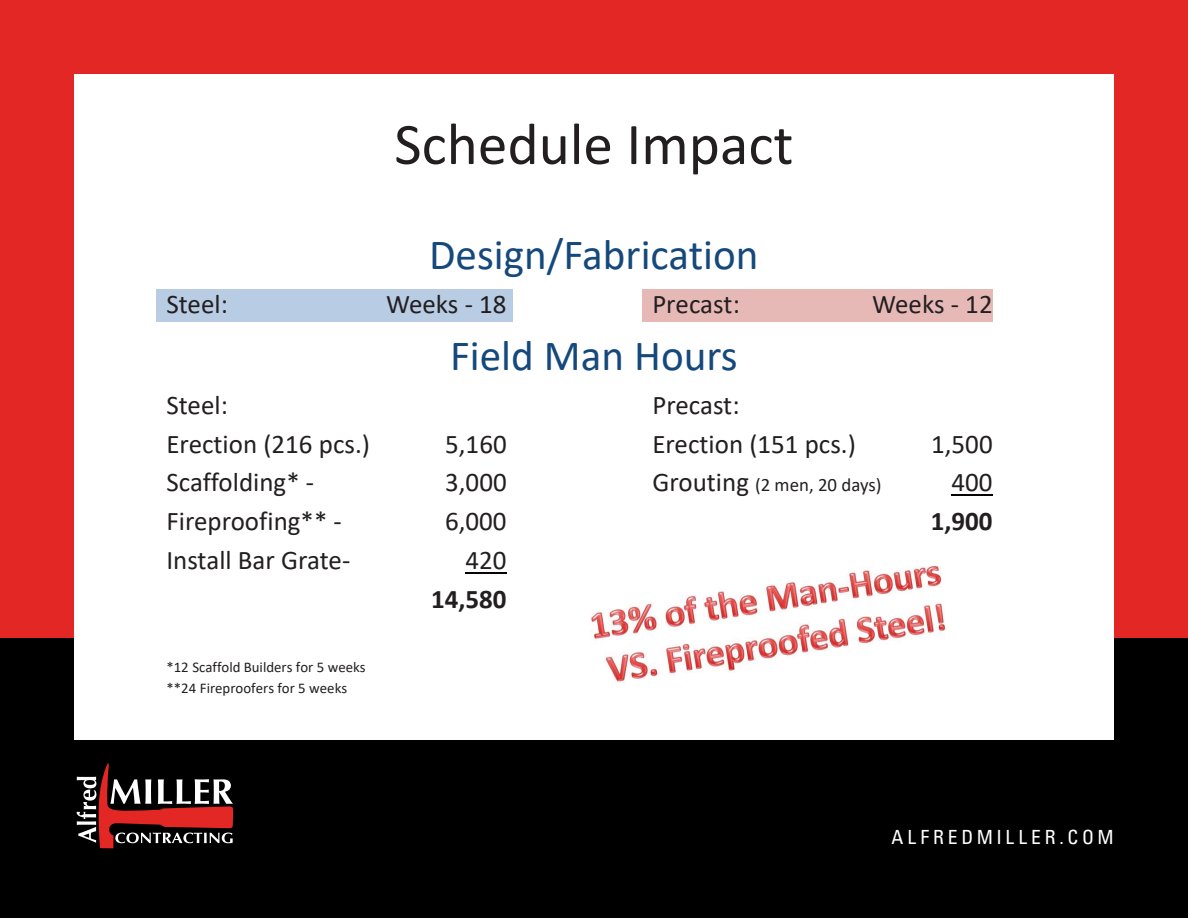
<style>
.page{position:relative;width:1188px;height:918px;background:#fff}
.page>*{position:absolute;margin:0;border:0;box-sizing:border-box;transform-origin:0 0}
.t1{font:59.4px "Calibri";color:#231f20}
.t2{font:43.2px "Calibri";color:#15497c}
.t3{font:27px "Calibri";color:#231f20}
.t4{font:700 27px "Calibri";color:#231f20}
.t5{font:condensed 19.5px "Univers";letter-spacing:.195em;color:#fff}
.t6{font:18.9px "Calibri";color:#231f20}
.t7{font:14.85px/21.5px "Calibri";color:#231f20}
.s1{font-size:27px}
</style>
<div class="page">
<div style="left:0;top:0;width:1188px;height:727px;background:#e22725"></div>
<div style="left:0;top:638px;width:1188px;height:280px;background:#000001"></div>
<svg style="left:77px;top:763px;width:156px;height:85px"></svg>
<div style="left:74px;top:74px;width:1040px;height:666px;background:#fff"></div>
<div style="left:643px;top:289px;width:350px;height:32px;background:#e6b9b7"></div>
<div style="left:157px;top:289px;width:356px;height:32px;background:#b8cce4"></div>
<hr style="left:951px;top:494px;width:42px;height:2px;background:#040503">
<hr style="left:465px;top:572px;width:42px;height:2px;background:#040503">
<img style="left:590px;top:565px;width:356px;height:117px">
<h1 class="t1" style="left:394px;top:103px;width:401px">Schedule Impact</h1>
<h2 class="t2" style="left:429px;top:225px;width:331px">Design/Fabrication</h2>
<p class="t3" style="left:166px;top:285px;width:63px">Steel:</p>
<p class="t3" style="left:386px;top:285px;width:122px">Weeks ‐ 18</p>
<p class="t3" style="left:652px;top:285px;width:89px">Precast:</p>
<p class="t3" style="left:872px;top:285px;width:122px">Weeks ‐ 12</p>
<h2 class="t2" style="left:450px;top:326px;width:289px">Field Man Hours</h2>
<p class="t3" style="left:166px;top:386px;width:63px">Steel:</p>
<p class="t3" style="left:652px;top:386px;width:89px">Precast:</p>
<p class="t3" style="left:166px;top:425px;width:205px">Erection (216 pcs.)</p>
<p class="t3" style="left:445px;top:425px;width:63px">5,160</p>
<p class="t3" style="left:652px;top:425px;width:205px">Erection (151 pcs.)</p>
<p class="t3" style="left:931px;top:425px;width:63px">1,500</p>
<p class="t3" style="left:166px;top:464px;width:149px">Scaffolding* ‐</p>
<p class="t3" style="left:445px;top:464px;width:63px">3,000</p>
<p class="t6" style="left:652px;top:472px;width:231px"><span class="s1">Grouting</span> (2 men, 20 days)</p>
<p class="t3" style="left:952px;top:464px;width:43px">400</p>
<p class="t3" style="left:166px;top:503px;width:177px">Fireproofing** ‐</p>
<p class="t3" style="left:445px;top:503px;width:63px">6,000</p>
<p class="t4" style="left:931px;top:502px;width:63px">1,900</p>
<p class="t3" style="left:166px;top:541px;width:185px">Install Bar Grate‐</p>
<p class="t3" style="left:465px;top:541px;width:43px">420</p>
<p class="t4" style="left:431px;top:580px;width:77px">14,580</p>
<p class="t7" style="left:166px;top:656px;width:201px">*12 Scaffold Builders for 5 weeks **24 Fireproofers for 5 weeks</p>
<p class="t5" style="left:892px;top:824px;width:224px">ALFREDMILLER.COM</p>
</div>
